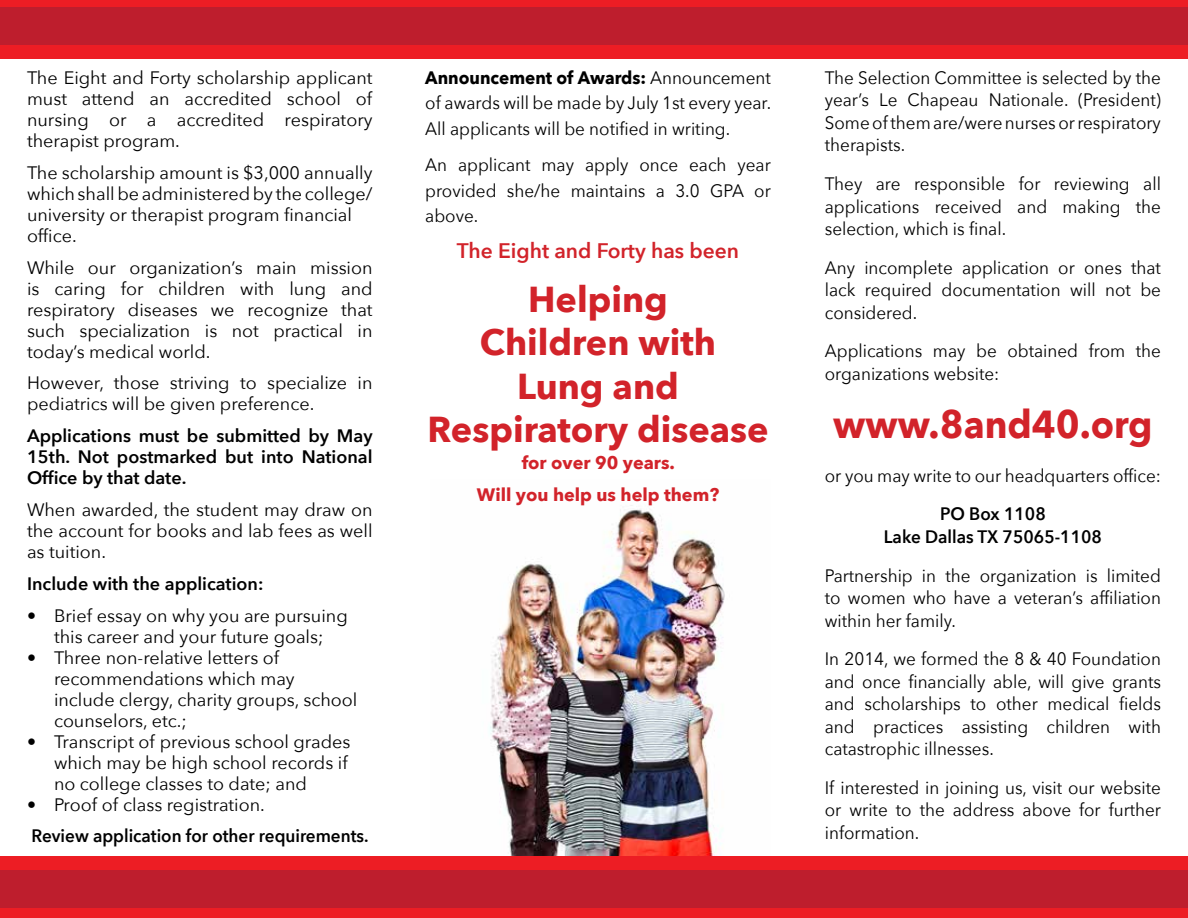
<style>
.page{position:relative;width:1188px;height:918px;background:#fff}
.page>*{position:absolute;margin:0;border:0;box-sizing:border-box;transform-origin:0 0}
.t1{font:700 39px "Avenir Next";color:#d2232a;scale:.95 1}
.t2{font:700 36px/43.2px "Avenir Next";color:#d2232a;text-align:center}
.t3{font:600 21px "Avenir Next";color:#d2232a}
.t4{font:18px/22.5px "Avenir Next";color:#000;text-align:justify;scale:.95 1}
.t5{font:18px/21px "Avenir Next";color:#000}
.t6{font:600 18px/21px "Avenir Next";color:#000;text-align:justify}
.t7{font:600 18px/22.5px "Avenir Next";color:#000;text-align:center;scale:.95 1}
.t8{font:700 18px/32.4px "Avenir Next";color:#d2232a;text-align:center}
.s1{font-weight:700}
</style>
<div class="page">
<img style="left:490px;top:505px;width:235px;height:351px">
<div style="left:0;top:856px;width:1188px;height:62px;background:#ed1d24"></div>
<div style="left:0;top:870px;width:1188px;height:37px;background:#be1e2d"></div>
<div style="left:0;top:0;width:1188px;height:59px;background:#ed1d24"></div>
<div style="left:0;top:8px;width:1188px;height:37px;background:#be1e2d"></div>
<p class="t5" style="left:27px;top:66px;width:347px;text-align:justify">The Eight and Forty scholarship applicant must attend an accredited school of nursing or a accredited respiratory therapist program.</p>
<p class="t5" style="left:27px;top:161px;width:347px">The scholarship amount is $3,000 annually which shall be administered by the college/ university or therapist program financial office.</p>
<p class="t5" style="left:27px;top:256px;width:347px;text-align:justify">While our organization’s main mission is caring for children with lung and respiratory diseases we recognize that such specialization is not practical in today’s medical world.</p>
<p class="t5" style="left:27px;top:372px;width:347px">However, those striving to specialize in pediatrics will be given preference.</p>
<p class="t6" style="left:27px;top:425px;width:347px">Applications must be submitted by May 15th. Not postmarked but into National Office by that date.</p>
<p class="t5" style="left:27px;top:498px;width:347px;text-align:justify">When awarded, the student may draw on the account for books and lab fees as well as tuition.</p>
<p class="t6" style="left:27px;top:573px;width:238px">Include with the application:</p>
<p class="t5" style="left:27px;top:604px;width:322px;text-align:center">• Brief essay on why you are pursuing this career and your future goals;</p>
<p class="t5" style="left:54px;top:646px;width:305px;text-indent:-27px">• Three non-relative letters of recommendations which may include clergy, charity groups, school counselors, etc.;</p>
<p class="t5" style="left:54px;top:730px;width:298px;text-indent:-27px">• Transcript of previous school grades which may be high school records if no college classes to date; and</p>
<p class="t5" style="left:27px;top:793px;width:239px">• Proof of class registration.</p>
<p class="t7" style="left:32px;top:824px;width:356px">Review application for other requirements.</p>
<p class="t4" style="left:425px;top:64px;width:366px;line-height:25.5px"><span class="s1">Announcement of Awards:</span> Announcement of awards will be made by July 1st every year.<br>All applicants will be notified in writing.</p>
<p class="t4" style="left:425px;top:151px;width:365px;line-height:25.5px">An applicant may apply once each year provided she/he maintains a 3.0 GPA or above.</p>
<p class="t3" style="left:457px;top:233px;width:284px">The Eight and Forty has been</p>
<h2 class="t2" style="left:428px;top:277px;width:343px">Helping<br>Children with<br>Lung and<br>Respiratory disease</h2>
<p class="t8" style="left:477px;top:446px;width:244px">for over 90 years.<br>Will you help us help them?</p>
<p class="t4" style="left:825px;top:66px;width:355px">The Selection Committee is selected by the year’s Le Chapeau Nationale. (President)<br>Some of them are/were nurses or respiratory therapists.</p>
<p class="t4" style="left:825px;top:172px;width:355px">They are responsible for reviewing all applications received and making the selection, which is final.</p>
<p class="t4" style="left:825px;top:256px;width:355px">Any incomplete application or ones that lack required documentation will not be considered.</p>
<p class="t4" style="left:825px;top:339px;width:355px">Applications may be obtained from the organizations website:</p>
<h1 class="t1" style="left:833px;top:390px;width:338px">www.8and40.org</h1>
<p class="t4" style="left:825px;top:463px;width:355px">or you may write to our headquarters office:</p>
<p class="t7" style="left:884px;top:502px;width:231px">PO Box 1108<br>Lake Dallas TX 75065-1108</p>
<p class="t4" style="left:825px;top:563px;width:355px">Partnership in the organization is limited to women who have a veteran’s affiliation within her family.</p>
<p class="t4" style="left:825px;top:647px;width:355px">In 2014, we formed the 8 &amp; 40 Foundation and once financially able, will give grants and scholarships to other medical fields and practices assisting children with catastrophic illnesses.</p>
<p class="t4" style="left:825px;top:776px;width:355px">If interested in joining us, visit our website or write to the address above for further information.</p>
</div>
